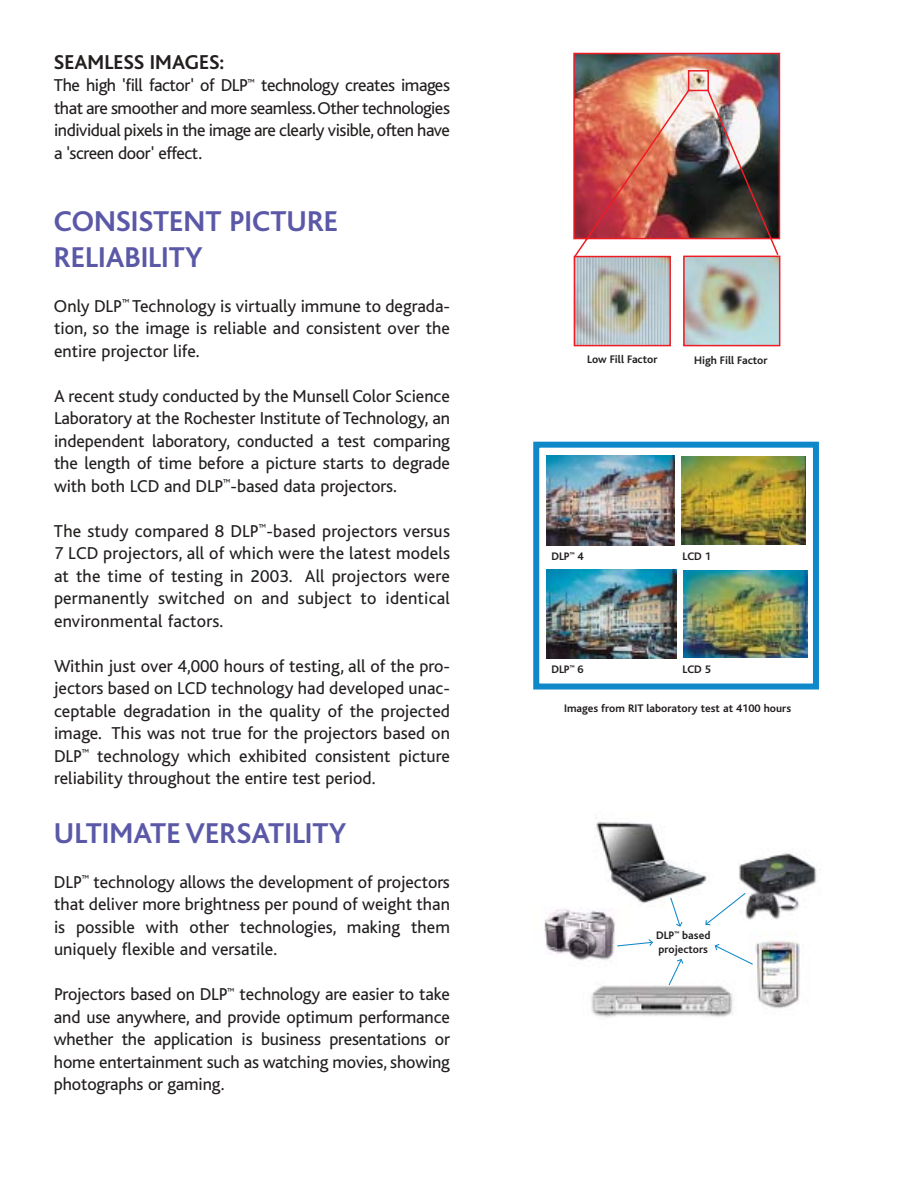
<style>
.page{position:relative;width:918px;height:1188px;background:#fff}
.page>*{position:absolute;margin:0;border:0;box-sizing:border-box;transform-origin:0 0}
.t1{font:700 30px/36px "Bliss";color:#5b59a7}
.t2{font:700 21px "Bliss";color:#231f1f}
.t3{font:18px/22.5px "Bliss";color:#231f1f;text-align:justify}
.t4{font:700 11.4px/13.6px "Bliss";color:#231f1f}
</style>
<div class="page">
<img style="left:544px;top:822px;width:273px;height:196px">
<img style="left:573px;top:52px;width:208px;height:207px">
<img style="left:577px;top:259px;width:91px;height:84px">
<div style="left:574px;top:256px;width:97px;height:90px;border:2px solid #ee1c24"></div>
<img style="left:686px;top:259px;width:91px;height:84px">
<div style="left:683px;top:256px;width:97px;height:90px;border:2px solid #ee1c24"></div>
<div style="left:626px;top:930px;width:114px;height:39px;background:#fff"></div>
<div style="left:533px;top:442px;width:286px;height:248px;border:6px solid #0f88ca"></div>
<img style="left:547px;top:456px;width:127px;height:89px">
<img style="left:547px;top:569px;width:129px;height:90px">
<img style="left:682px;top:457px;width:124px;height:88px">
<img style="left:683px;top:570px;width:124px;height:88px">
<svg style="left:668px;top:959px;width:16px;height:27px"></svg>
<svg style="left:714px;top:943px;width:40px;height:23px"></svg>
<svg style="left:616px;top:938px;width:37px;height:9px"></svg>
<svg style="left:705px;top:892px;width:42px;height:34px"></svg>
<svg style="left:669px;top:897px;width:14px;height:31px"></svg>
<p class="t2" style="left:54px;top:54px;width:172px">SEAMLESS IMAGES:</p>
<p class="t3" style="left:54px;top:76px;width:398px">The high 'fill factor' of DLP<sup>™</sup> technology creates images that are smoother and more seamless.Other technologies individual pixels in the image are clearly visible, often have a 'screen door' effect.</p>
<h1 class="t1" style="left:54px;top:206px;width:286px">CONSISTENT PICTURE<br>RELIABILITY</h1>
<p class="t3" style="left:54px;top:296px;width:398px">Only DLP<sup>™</sup> Technology is virtually immune to degrada&shy;tion, so the image is reliable and consistent over the entire projector life.</p>
<p class="t3" style="left:54px;top:386px;width:398px">A recent study conducted by the Munsell Color Science Laboratory at the Rochester Institute of Technology, an independent laboratory, conducted a test comparing the length of time before a picture starts to degrade with both LCD and DLP<sup>™</sup>-based data projectors.</p>
<p class="t3" style="left:54px;top:521px;width:398px">The study compared 8 DLP<sup>™</sup>-based projectors versus 7 LCD projectors, all of which were the latest models at the time of testing in 2003. All projectors were permanently switched on and subject to identical environmental factors.</p>
<p class="t3" style="left:54px;top:656px;width:398px">Within just over 4,000 hours of testing, all of the pro&shy;jectors based on LCD technology had developed unac&shy;ceptable degradation in the quality of the projected image. This was not true for the projectors based on DLP<sup>™</sup> technology which exhibited consistent picture reliability throughout the entire test period.</p>
<h1 class="t1" style="left:54px;top:818px;width:294px">ULTIMATE VERSATILITY</h1>
<p class="t3" style="left:54px;top:872px;width:398px">DLP<sup>™</sup> technology allows the development of projectors that deliver more brightness per pound of weight than is possible with other technologies, making them uniquely flexible and versatile.</p>
<p class="t3" style="left:54px;top:985px;width:398px">Projectors based on DLP<sup>™</sup> technology are easier to take and use anywhere, and provide optimum performance whether the application is business presentations or home entertainment such as watching movies, showing photographs or gaming.</p>
<p class="t4" style="left:587px;top:354px;width:72px">Low Fill Factor</p>
<p class="t4" style="left:694px;top:354px;width:75px">High Fill Factor</p>
<p class="t4" style="left:551px;top:550px;width:34px">DLP<sup>™</sup> 4</p>
<p class="t4" style="left:682px;top:550px;width:30px">LCD 1</p>
<p class="t4" style="left:551px;top:664px;width:34px">DLP<sup>™</sup> 6</p>
<p class="t4" style="left:682px;top:664px;width:30px">LCD 5</p>
<p class="t4" style="left:564px;top:702px;width:228px">Images from RIT laboratory test at 4100 hours</p>
<p class="t4" style="left:656px;top:930px;width:56px">DLP<sup>™</sup> based projectors</p>
</div>
